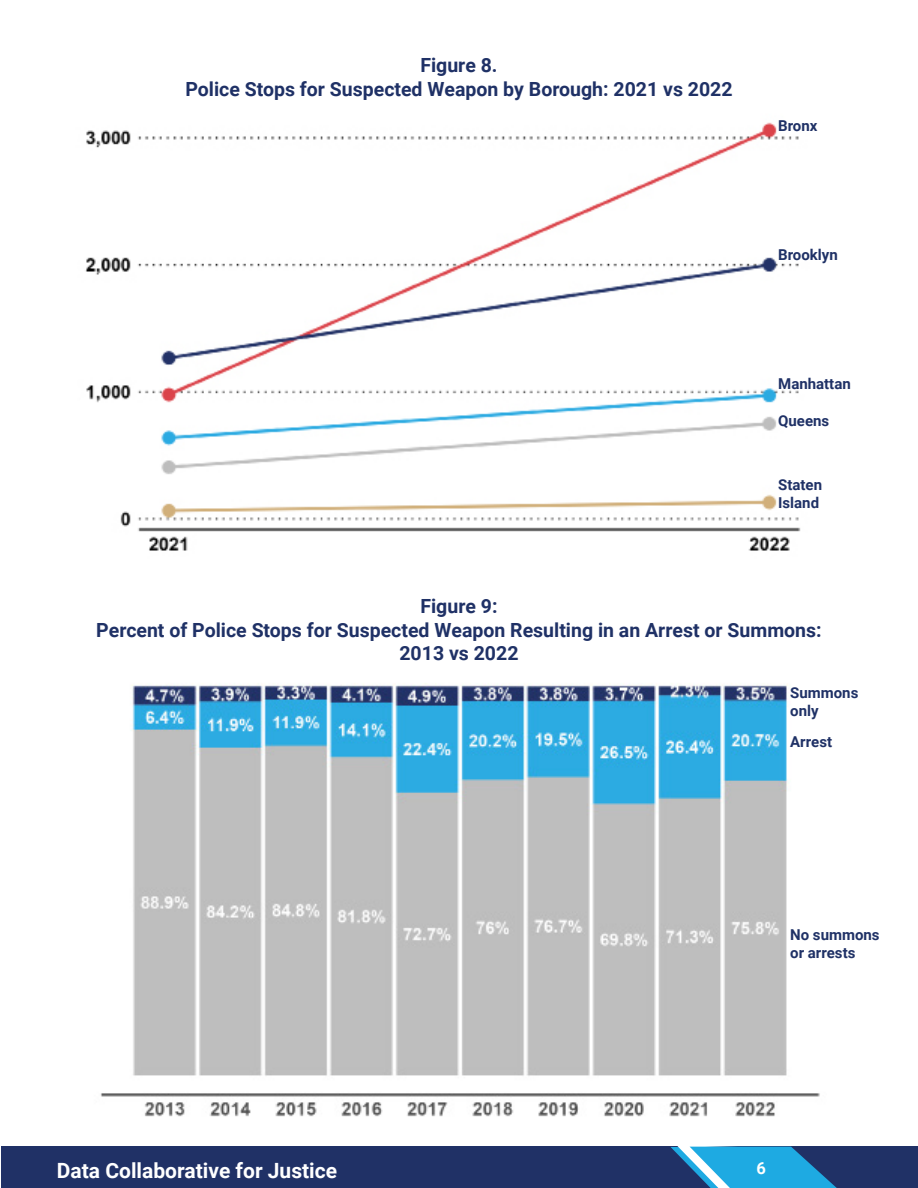
<style>
.page{position:relative;width:918px;height:1188px;background:#fff}
.page>*{position:absolute;margin:0;border:0;box-sizing:border-box;transform-origin:0 0}
.t1{font:700 21px "Roboto";color:#fff}
.t2{font:700 19.5px "Roboto";color:#1f3166}
.t3{font:700 16.5px "Roboto";color:#fff}
.t4{font:700 15px/18px "Roboto";color:#1f3166}
</style>
<div class="page">
<div style="left:1px;top:1147px;width:917px;height:41px;background:#203166"></div>
<svg style="left:660px;top:1146px;width:182px;height:42px"></svg>
<img style="left:100px;top:683px;width:720px;height:434px">
<img style="left:85px;top:122px;width:716px;height:429px">
<p class="t2" style="left:420px;top:52px;width:79px">Figure 8.</p>
<p class="t2" style="left:185px;top:75px;width:549px">Police Stops for Suspected Weapon by Borough: 2021 vs 2022</p>
<p class="t4" style="left:778px;top:116px;width:41px">Bronx</p>
<p class="t4" style="left:778px;top:245px;width:61px">Brooklyn</p>
<p class="t4" style="left:778px;top:374px;width:74px">Manhattan</p>
<p class="t4" style="left:778px;top:411px;width:53px">Queens</p>
<p class="t4" style="left:778px;top:475px;width:45px">Staten<br>Island</p>
<p class="t2" style="left:420px;top:593px;width:79px">Figure 9:</p>
<p class="t2" style="left:96px;top:616px;width:727px">Percent of Police Stops for Suspected Weapon Resulting in an Arrest or Summons:</p>
<p class="t2" style="left:399px;top:639px;width:121px">2013 vs 2022</p>
<p class="t4" style="left:790px;top:683px;width:70px">Summons only</p>
<p class="t4" style="left:790px;top:732px;width:43px">Arrest</p>
<p class="t4" style="left:790px;top:925px;width:91px">No summons or arrests</p>
<p class="t1" style="left:57px;top:1156px;width:282px">Data Collaborative for Justice</p>
<p class="t3" style="left:757px;top:1157px;width:11px">6</p>
</div>
